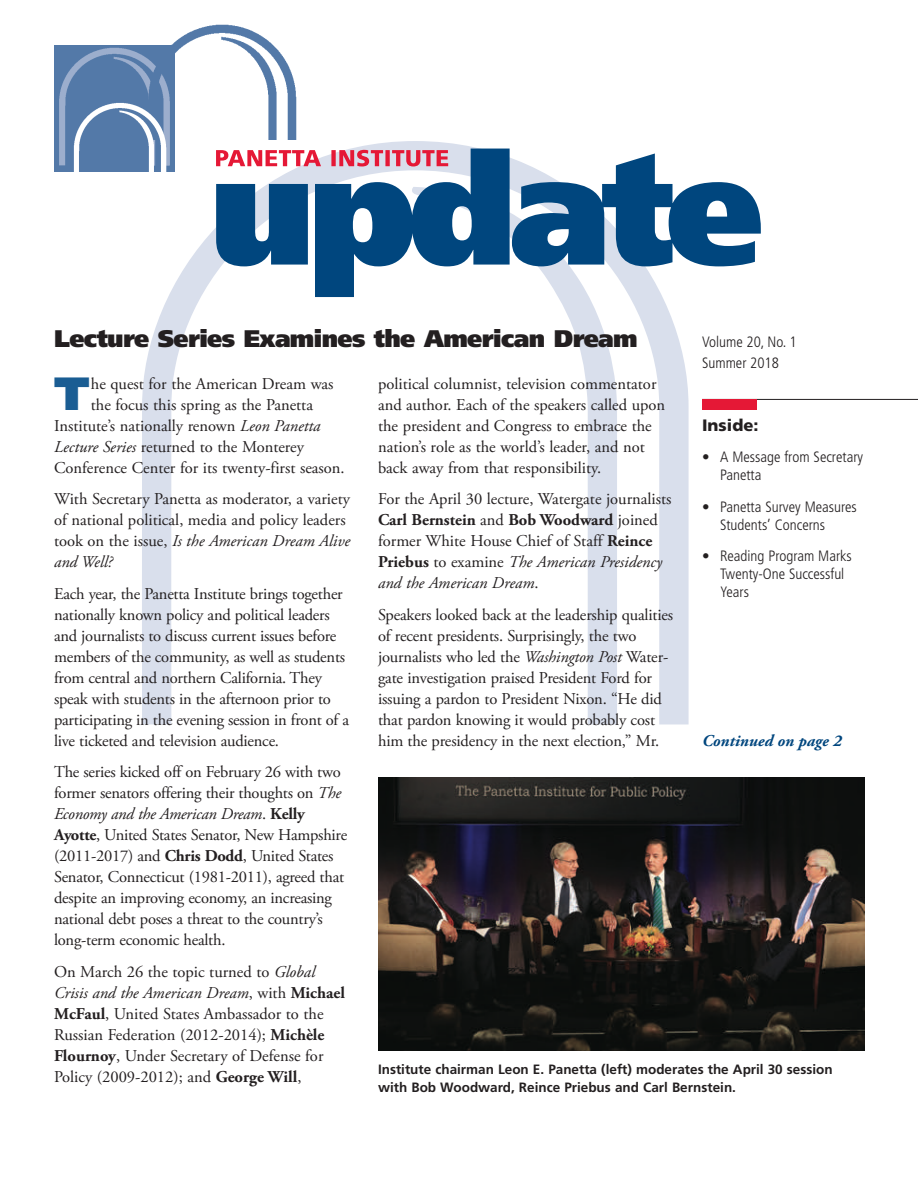
<style>
.page{position:relative;width:918px;height:1188px;background:#fff}
.page>*{position:absolute;margin:0;border:0;box-sizing:border-box;transform-origin:0 0}
.t1{font:900 46.65px "Frutiger";color:#1a5d93}
.t2{font:900 24px "Frutiger";letter-spacing:-.025em;color:#231f20}
.t3{font:16.5px/21px "Adobe Garamond Pro";letter-spacing:-.01em;color:#231f20}
.t4{font:italic 700 16.5px "Adobe Garamond Pro";color:#00467e}
.t5{font:900 16.5px "Frutiger";color:#231f20}
.t6{font:300 condensed 15px/18px "Frutiger";color:#231f20}
.t7{font:700 13.5px/18px "Frutiger";color:#231f20}
.s1{font-style:italic}
.s2{font-weight:700}
</style>
<div class="page">
<svg style="left:142px;top:141px;width:547px;height:583px"></svg>
<svg style="left:407px;top:297px;width:211px;height:428px"></svg>
<img style="left:54px;top:45px;width:121px;height:127px">
<img style="left:139px;top:24px;width:158px;height:115px">
<img style="left:69px;top:101px;width:103px;height:105px">
<div style="left:43px;top:172px;width:141px;height:29px;background:#fff"></div>
<div style="left:264px;top:143px;width:36px;height:20px;background:#fff"></div>
<svg style="left:216px;top:149px;width:545px;height:148px;fill:#02477f"></svg>
<svg style="left:216px;top:150px;width:232px;height:17px"></svg>
<hr style="left:702px;top:399px;width:216px;height:1px;background:#231f20">
<div style="left:702px;top:399px;width:54px;height:11px;background:#e51836"></div>
<img style="left:378px;top:777px;width:486px;height:273px">
<h2 class="t2" style="left:54px;top:323px;width:585px">Lecture Series Examines the American Dream</h2>
<p class="t6" style="left:702px;top:331px;width:96px;line-height:21px">Volume 20, No. 1<br>Summer 2018</p>
<h1 class="t1" style="left:54px;top:365px;width:37px">T</h1>
<p class="t3" style="left:91px;top:373px;width:244px">he quest for the American Dream was</p>
<p class="t3" style="left:91px;top:394px;width:224px">the focus this spring as the Panetta</p>
<p class="t3" style="left:54px;top:415px;width:268px">Institute’s nationally renown <span class="s1">Leon Panetta</span></p>
<p class="t3" style="left:54px;top:436px;width:252px"><span class="s1">Lecture Series</span> returned to the Monterey</p>
<p class="t3" style="left:54px;top:457px;width:292px">Conference Center for its twenty-first season.</p>
<p class="t3" style="left:54px;top:489px;width:298px">With Secretary Panetta as moderator, a variety of national political, media and policy leaders took on the issue, <span class="s1">Is the American Dream Alive and Well?</span></p>
<p class="t3" style="left:54px;top:583px;width:297px">Each year, the Panetta Institute brings together nationally known policy and political leaders and journalists to discuss current issues before members of the community, as well as students from central and northern California. They speak with students in the afternoon prior to participating in the evening session in front of a live ticketed and television audience.</p>
<p class="t3" style="left:54px;top:762px;width:295px">The series kicked off on February 26 with two former senators offering their thoughts on <span class="s1">The Economy and the American Dream</span>. <span class="s2">Kelly Ayotte</span>, United States Senator, New Hampshire (2011-2017) and <span class="s2">Chris Dodd</span>, United States Senator, Connecticut (1981-2011), agreed that despite an improving economy, an increasing national debt poses a threat to the country’s long-term economic health.</p>
<p class="t3" style="left:54px;top:961px;width:292px">On March 26 the topic turned to <span class="s1">Global Crisis and the American Dream</span>, with <span class="s2">Michael McFaul</span>, United States Ambassador to the Russian Federation (2012-2014); <span class="s2">Michèle Flournoy</span>, Under Secretary of Defense for Policy (2009-2012); and <span class="s2">George Will</span>,</p>
<p class="t3" style="left:378px;top:374px;width:289px">political columnist, television commentator and author. Each of the speakers called upon the president and Congress to embrace the nation’s role as the world’s leader, and not back away from that responsibility.</p>
<p class="t3" style="left:378px;top:489px;width:295px">For the April 30 lecture, Watergate journalists <span class="s2">Carl Bernstein</span> and <span class="s2">Bob Woodward</span> joined former White House Chief of Staff <span class="s2">Reince Priebus</span> to examine <span class="s1">The American Presidency and the American Dream</span>.</p>
<p class="t3" style="left:378px;top:605px;width:297px">Speakers looked back at the leadership qualities of recent presidents. Surprisingly, the two journalists who led the <span class="s1">Washington Post</span> Water&shy;gate investigation praised President Ford for issuing a pardon to President Nixon. “He did that pardon knowing it would probably cost him the presidency in the next election,” Mr.</p>
<p class="t5" style="left:702px;top:415px;width:58px">Inside:</p>
<p class="t6" style="left:720px;top:448px;width:145px;text-indent:-18px">• A Message from Secretary<br>Panetta</p>
<p class="t6" style="left:720px;top:498px;width:138px;text-indent:-18px">• Panetta Survey Measures<br>Students’ Concerns</p>
<p class="t6" style="left:720px;top:547px;width:133px;text-indent:-18px">• Reading Program Marks<br>Twenty-One Successful<br>Years</p>
<p class="t4" style="left:702px;top:731px;width:141px">Continued on page 2</p>
<p class="t7" style="left:378px;top:1060px;width:456px">Institute chairman Leon E. Panetta (left) moderates the April 30 session with Bob Woodward, Reince Priebus and Carl Bernstein.</p>
</div>
